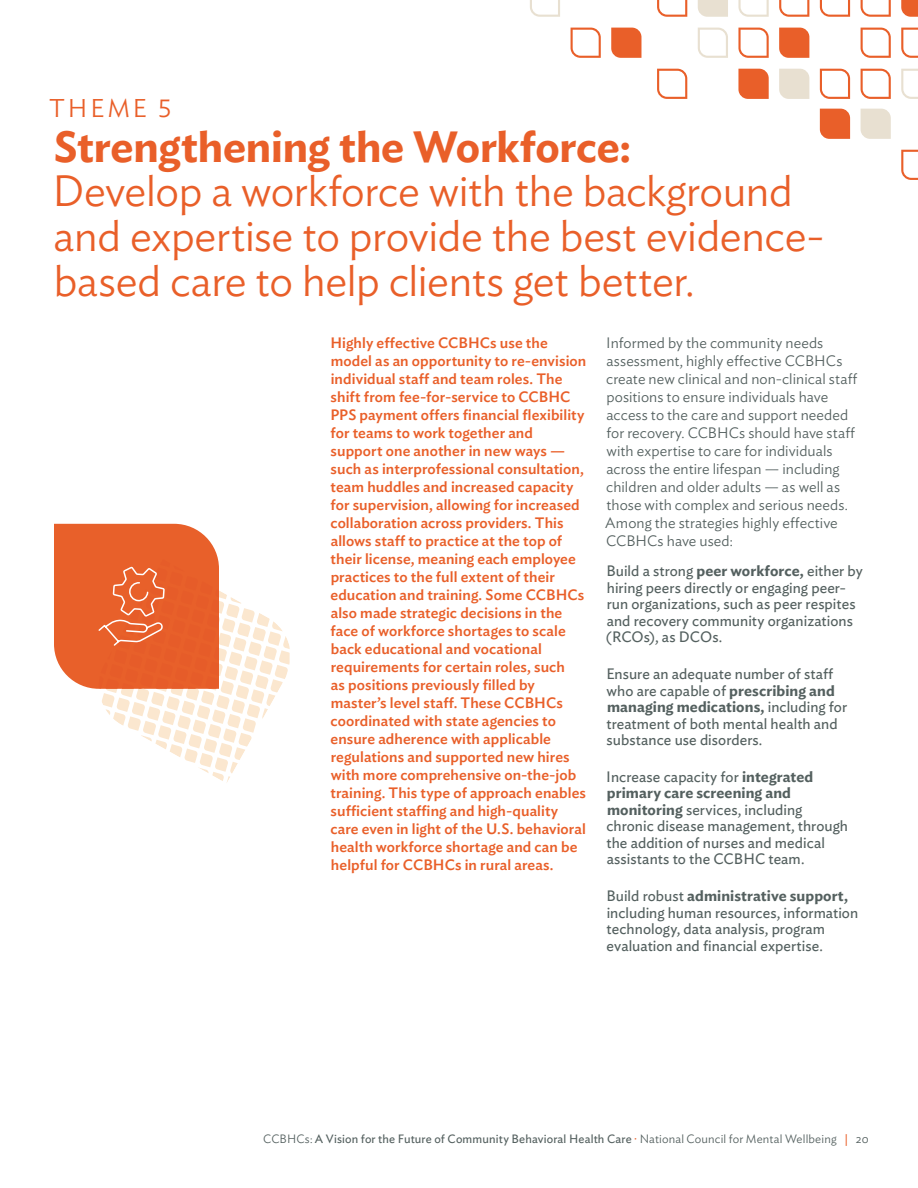
<style>
.page{position:relative;width:918px;height:1188px;background:#fff}
.page>*{position:absolute;margin:0;border:0;box-sizing:border-box;transform-origin:0 0}
.t1{font:300 43.5px/45px "Ideal Sans";letter-spacing:-.01em;color:#e95f29}
.t2{font:600 43.5px "Ideal Sans";letter-spacing:-.01em;color:#e95f29}
.t3{font:300 25.5px "Ideal Sans";letter-spacing:.11em;color:#e95f29}
.t4{font:500 15px/18px "Ideal Sans";letter-spacing:.005em;color:#e95f29}
.t5{font:15px/16.5px "Ideal Sans";letter-spacing:.005em;color:#54605f}
.t6{font:300 15px/18px "Ideal Sans";letter-spacing:.005em;color:#54605f}
.t7{font:12px "Ideal Sans";letter-spacing:.01em;color:#54605f}
.s1{font-weight:600}
.s2{font-weight:300}
.s3{color:#e95f29}
</style>
<div class="page">
<svg style="left:657px;top:0;width:30px;height:17px"></svg>
<svg style="left:698px;top:0;width:30px;height:17px"></svg>
<svg style="left:738px;top:0;width:31px;height:17px"></svg>
<svg style="left:779px;top:0;width:30px;height:17px"></svg>
<svg style="left:820px;top:0;width:30px;height:17px"></svg>
<svg style="left:861px;top:0;width:30px;height:17px"></svg>
<svg style="left:901px;top:0;width:17px;height:17px"></svg>
<svg style="left:698px;top:28px;width:30px;height:30px"></svg>
<svg style="left:738px;top:28px;width:31px;height:30px"></svg>
<svg style="left:779px;top:28px;width:30px;height:30px"></svg>
<svg style="left:861px;top:28px;width:30px;height:30px"></svg>
<svg style="left:901px;top:28px;width:17px;height:30px"></svg>
<svg style="left:738px;top:69px;width:31px;height:30px"></svg>
<svg style="left:779px;top:69px;width:30px;height:30px"></svg>
<svg style="left:820px;top:69px;width:30px;height:30px"></svg>
<svg style="left:861px;top:69px;width:30px;height:30px"></svg>
<svg style="left:901px;top:69px;width:17px;height:30px"></svg>
<svg style="left:657px;top:69px;width:30px;height:30px"></svg>
<svg style="left:820px;top:109px;width:30px;height:30px"></svg>
<svg style="left:861px;top:109px;width:30px;height:30px"></svg>
<svg style="left:901px;top:150px;width:17px;height:30px"></svg>
<svg style="left:530px;top:0;width:30px;height:17px"></svg>
<svg style="left:571px;top:28px;width:30px;height:30px"></svg>
<svg style="left:611px;top:28px;width:30px;height:30px"></svg>
<svg style="left:54px;top:524px;width:236px;height:259px"></svg>
<h2 class="t3" style="left:49px;top:88px;width:124px">THEME 5</h2>
<h1 class="t2" style="left:54px;top:112px;width:579px">Strengthening the Workforce:</h1>
<h1 class="t1" style="left:53px;top:165px;width:773px">Develop a workforce with the background and expertise to provide the best evidence&shy;based care to help clients get better.</h1>
<p class="t4" style="left:330px;top:333px;width:257px">Highly effective CCBHCs use the model as an opportunity to re-envision individual staff and team roles. The shift from fee-for-service to CCBHC PPS payment offers financial flexibility for teams to work together and support one another in new ways — such as interprofessional consultation, team huddles and increased capacity for supervision, allowing for increased collaboration across providers. This allows staff to practice at the top of their license, meaning each employee practices to the full extent of their education and training. Some CCBHCs also made strategic decisions in the face of workforce shortages to scale back educational and vocational requirements for certain roles, such<br>as positions previously filled by master’s level staff. These CCBHCs coordinated with state agencies to ensure adherence with applicable regulations and supported new hires with more comprehensive on-the-job training. This type of approach enables sufficient staffing and high-quality care even in light of the U.S. behavioral health workforce shortage and can be helpful for CCBHCs in rural areas.</p>
<p class="t6" style="left:605px;top:333px;width:253px">Informed by the community needs assessment, highly effective CCBHCs create new clinical and non-clinical staff positions to ensure individuals have access to the care and support needed for recovery. CCBHCs should have staff with expertise to care for individuals across the entire lifespan — including children and older adults — as well as those with complex and serious needs.<br>Among the strategies highly effective CCBHCs have used:</p>
<p class="t5" style="left:606px;top:562px;width:259px">Build a strong <span class="s1">peer workforce,</span> either by hiring peers directly or engaging peer&shy;run organizations, such as peer respites and recovery community organizations (RCOs), as DCOs.</p>
<p class="t5" style="left:606px;top:664px;width:242px">Ensure an adequate number of staff who are capable of <span class="s1">prescribing and managing medications,</span> including for treatment of both mental health and substance use disorders.</p>
<p class="t5" style="left:606px;top:767px;width:243px">Increase capacity for <span class="s1">integrated primary care screening and monitoring</span> services, including chronic disease management, through the addition of nurses and medical assistants to the CCBHC team.</p>
<p class="t5" style="left:606px;top:886px;width:253px">Build robust <span class="s1">administrative support, </span>including human resources, information technology, data analysis, program evaluation and financial expertise.</p>
<p class="t7" style="left:263px;top:1130px;width:607px"><span class="s2">CCBHCs:</span> A Vision for the Future of Community Behavioral Health Care <span class="s3">·</span> <span class="s2">National Council for Mental Wellbeing</span> <span class="s3">|</span> <span class="s2">20</span></p>
</div>
